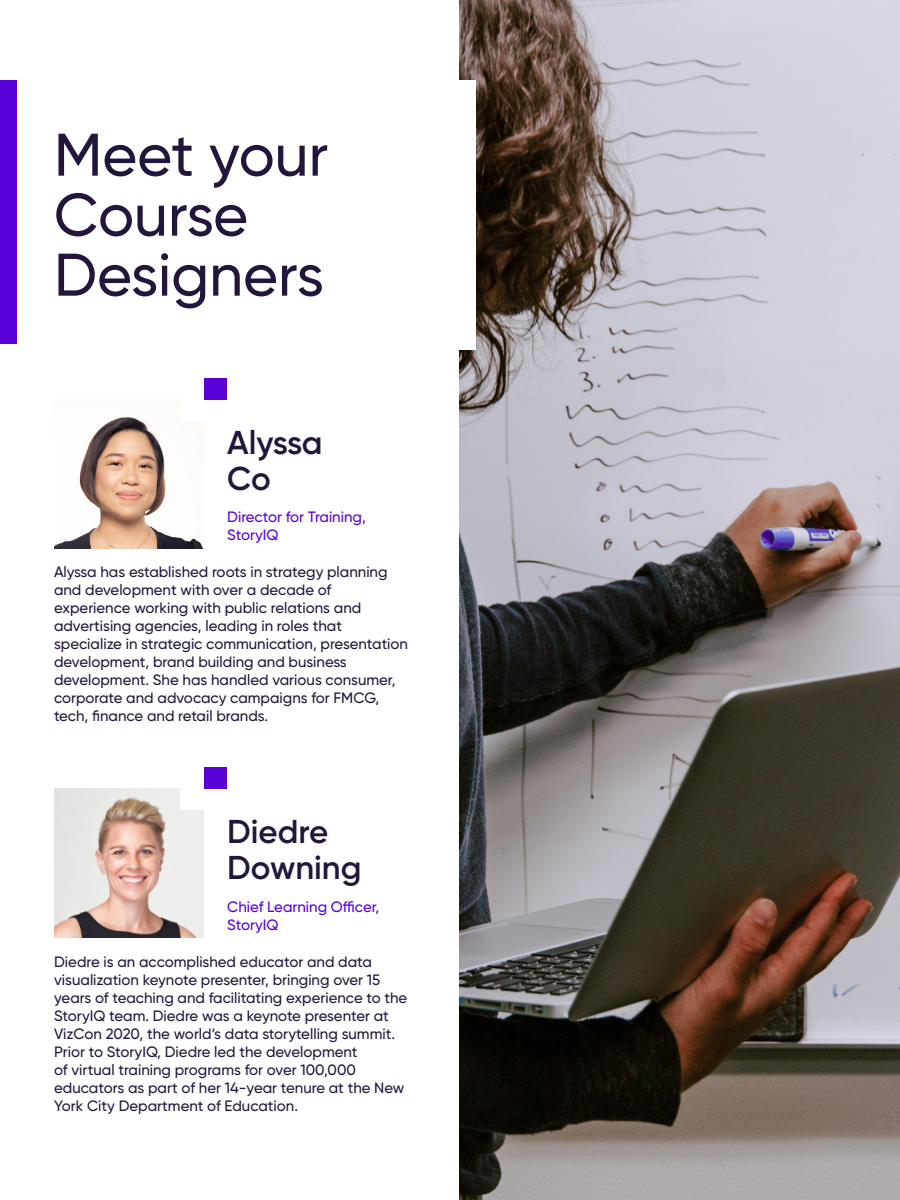
<style>
.page{position:relative;width:900px;height:1200px;background:#fff}
.page>*{position:absolute;margin:0;border:0;box-sizing:border-box;transform-origin:0 0}
.t1{font:500 60px/60px "Gilroy";color:#24153d}
.t2{font:600 33px "Gilroy";color:#24153d}
.t3{font:500 15px/18px "Gilroy";color:#24153d}
.t4{font:500 15px/18px "Gilroy";color:#5800d6}
</style>
<div class="page">
<img style="left:459px;top:0;width:441px;height:1200px">
<div style="left:0;top:80px;width:475px;height:269px;background:#fff"></div>
<div style="left:0;top:80px;width:16px;height:263px;background:#5800d6"></div>
<img style="left:54px;top:789px;width:149px;height:149px">
<div style="left:180px;top:783px;width:29px;height:27px;background:#fff"></div>
<div style="left:205px;top:767px;width:22px;height:22px;background:#5800d6"></div>
<img style="left:54px;top:417px;width:149px;height:131px">
<div style="left:180px;top:393px;width:29px;height:28px;background:#fff"></div>
<div style="left:205px;top:378px;width:22px;height:21px;background:#5800d6"></div>
<p class="t1" style="left:54px;top:124px;width:276px">Meet your</p>
<p class="t1" style="left:54px;top:184px;width:272px">Course<br>Designers</p>
<p class="t2" style="left:227px;top:422px;width:97px">Alyssa</p>
<p class="t2" style="left:227px;top:458px;width:45px">Co</p>
<p class="t4" style="left:227px;top:508px;width:140px">Director for Training,<br>StoryIQ</p>
<p class="t3" style="left:54px;top:562px;width:335px">Alyssa has established roots in strategy planning</p>
<p class="t3" style="left:54px;top:580px;width:356px">and development with over a decade of experience working with public relations and advertising agencies, leading in roles that specialize in strategic communication, presentation development, brand building and business development. She has handled various consumer, corporate and advocacy campaigns for FMCG, tech, finance and retail brands.</p>
<p class="t2" style="left:227px;top:811px;width:102px">Diedre</p>
<p class="t2" style="left:227px;top:847px;width:136px">Downing</p>
<p class="t4" style="left:227px;top:897px;width:154px">Chief Learning Officer,<br>StoryIQ</p>
<p class="t3" style="left:54px;top:953px;width:355px">Diedre is an accomplished educator and data visualization keynote presenter, bringing over 15 years of teaching and facilitating experience to the StoryIQ team. Diedre was a keynote presenter at VizCon 2020, the world’s data storytelling summit.<br>Prior to StoryIQ, Diedre led the development<br>of virtual training programs for over 100,000 educators as part of her 14-year tenure at the New York City Department of Education.</p>
</div>
